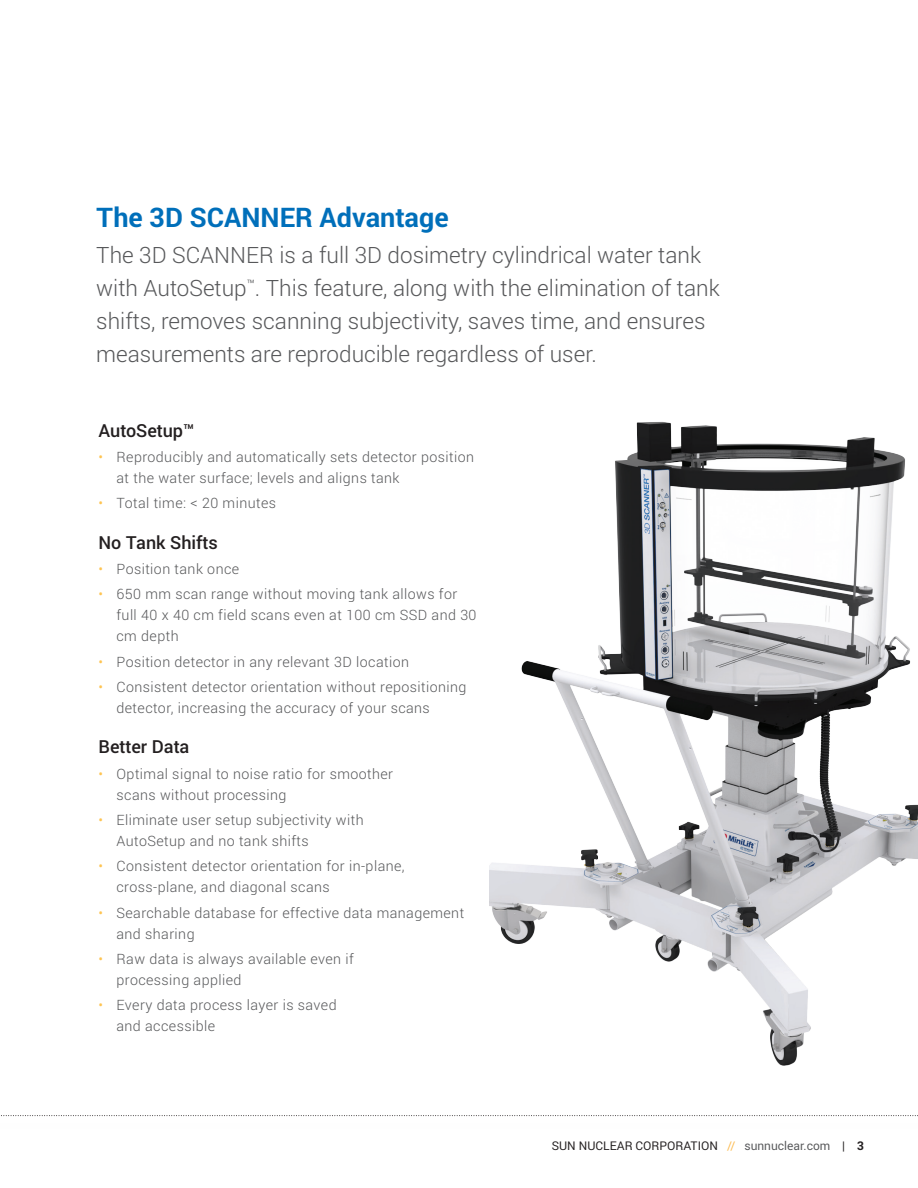
<style>
.page{position:relative;width:918px;height:1188px;background:#fff}
.page>*{position:absolute;margin:0;border:0;box-sizing:border-box;transform-origin:0 0}
.Intro_Headline{font:700 27px "Roboto";color:#006fba}
.Intro_Subhead{font:300 22.5px/33px "Roboto";color:#57585a}
.Copy_Subhead{font:500 18px "Roboto";color:#231f20}
.t1{font:300 14.25px/21px "Roboto";letter-spacing:.03em;color:#57585a}
.t2{font:12px "Roboto";color:#231f20}
.s1{color:#fec451}
.s2{color:#fcb94b}
.s3{color:#57585a}
.s4{font-weight:700}
</style>
<div class="page">
<svg style="left:1px;top:1115px;width:917px;height:1px"></svg>
<img style="left:489px;top:421px;width:429px;height:645px">
<p class="Intro_Headline" style="left:96px;top:198px;width:354px">The 3D SCANNER Advantage</p>
<p class="Intro_Subhead" style="left:96px;top:238px;width:625px">The 3D SCANNER is a full 3D dosimetry cylindrical water tank with AutoSetup<sup>™</sup>. This feature, along with the elimination of tank shifts, removes scanning subjectivity, saves time, and ensures measurements are reproducible regardless of user.</p>
<p class="Copy_Subhead" style="left:99px;top:418px;width:97px">AutoSetup™</p>
<p class="t1" style="left:117px;top:446px;width:359px;text-indent:-18px"><span class="s1">•</span> Reproducibly and automatically sets detector position at the water surface; levels and aligns tank</p>
<p class="t1" style="left:99px;top:492px;width:179px"><span class="s1">•</span> Total time: &lt; 20 minutes</p>
<p class="Copy_Subhead" style="left:99px;top:530px;width:121px">No Tank Shifts</p>
<p class="t1" style="left:99px;top:558px;width:142px"><span class="s1">•</span> Position tank once</p>
<p class="t1" style="left:117px;top:583px;width:362px;text-indent:-18px"><span class="s1">•</span> 650 mm scan range without moving tank allows for full 40 x 40 cm field scans even at 100 cm SSD and 30 cm depth</p>
<p class="t1" style="left:99px;top:651px;width:312px"><span class="s1">•</span> Position detector in any relevant 3D location</p>
<p class="t1" style="left:117px;top:676px;width:351px;text-indent:-18px"><span class="s1">•</span> Consistent detector orientation without repositioning detector, increasing the accuracy of your scans</p>
<p class="Copy_Subhead" style="left:99px;top:735px;width:92px">Better Data</p>
<p class="t1" style="left:117px;top:763px;width:278px;text-indent:-18px"><span class="s1">•</span> Optimal signal to noise ratio for smoother scans without processing</p>
<p class="t1" style="left:117px;top:809px;width:249px;text-indent:-18px"><span class="s1">•</span> Eliminate user setup subjectivity with<br>AutoSetup and no tank shifts</p>
<p class="t1" style="left:117px;top:855px;width:290px;text-indent:-18px"><span class="s1">•</span> Consistent detector orientation for in-plane, cross-plane, and diagonal scans</p>
<p class="t1" style="left:117px;top:902px;width:349px;text-indent:-18px"><span class="s1">•</span> Searchable database for effective data management and sharing</p>
<p class="t1" style="left:117px;top:948px;width:239px;text-indent:-18px"><span class="s1">•</span> Raw data is always available even if processing applied</p>
<p class="t1" style="left:117px;top:994px;width:222px;text-indent:-18px"><span class="s1">•</span> Every data process layer is saved and accessible</p>
<p class="t2" style="left:552px;top:1137px;width:314px">SUN NUCLEAR CORPORATION <span class="s2">//</span> <span class="s3">sunnuclear.com</span> | <span class="s4">3</span></p>
</div>
